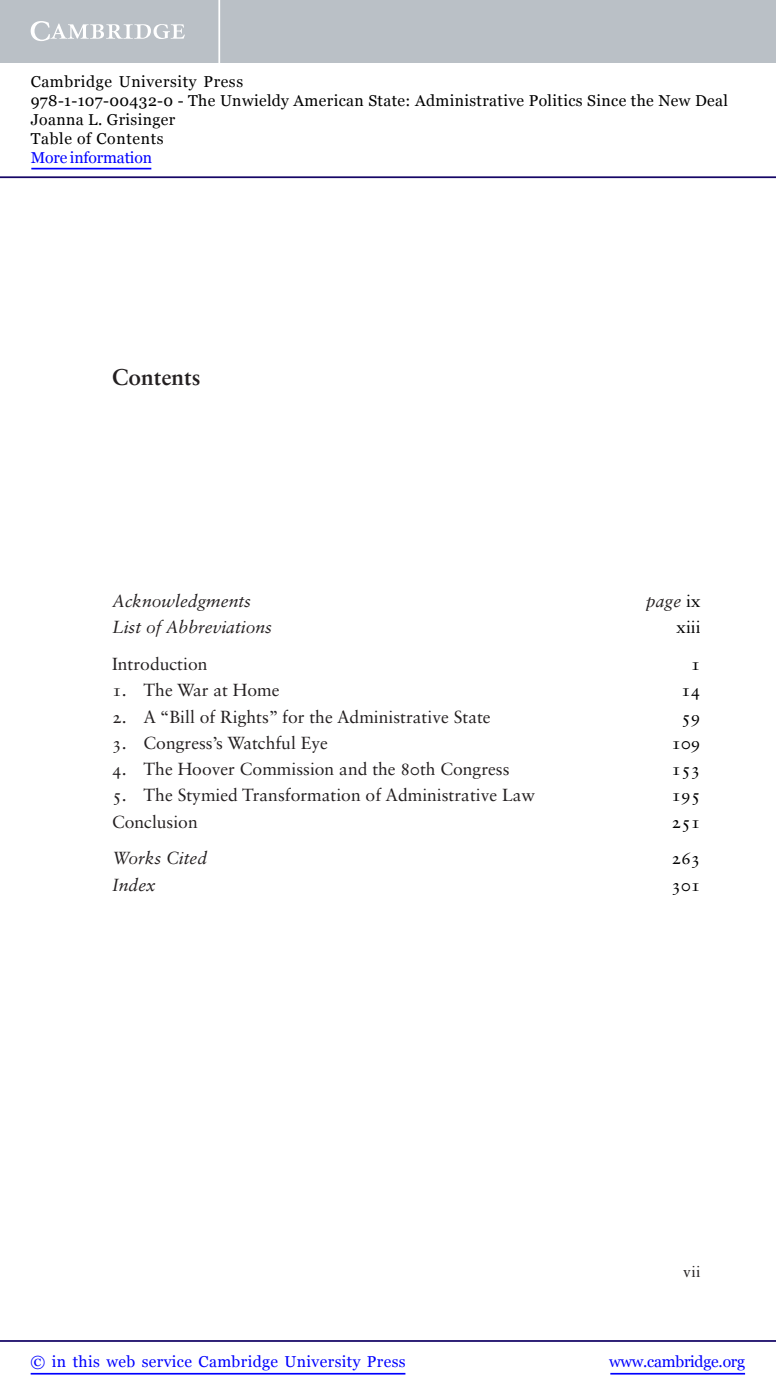
<style>
.page{position:relative;width:776px;height:1400px;background:#fff}
.page>*{position:absolute;margin:0;border:0;box-sizing:border-box;transform-origin:0 0}
.t1{font:700 22.75px "Sabon LT Std";color:#231f20}
.t2{font:17.5px "Sabon LT Std";color:#231f20}
.t3{font:italic 17.5px "Sabon LT Std";color:#231f20}
.t4{font:17.5px "Sabon LT Std";color:#000}
.t5{font:15.75px/18.9px "Georgia";letter-spacing:.025em;color:#000}
.t6{font:15.75px "Georgia";letter-spacing:.025em;color:#00f}
.t7{font:15.75px "Georgia";letter-spacing:-.015em;color:#00f}
.t8{font:15.75px "Georgia";letter-spacing:-.01em;color:#00f}
.t9{font:15.75px "Sabon LT Std";color:#231f20}
.s1{font-style:normal;color:#000}
</style>
<div class="page">
<div style="left:0;top:0;width:775px;height:63px;background:#bac0c6"></div>
<svg style="left:31px;top:21px;width:154px;height:20px"></svg>
<hr style="left:218px;top:0;width:2px;height:63px;background:#fff">
<hr style="left:0;top:176px;width:775px;height:2px;background:#150666">
<hr style="left:610px;top:1373px;width:134px;height:2px;background:#00f">
<hr style="left:0;top:1340px;width:775px;height:2px;background:#150666">
<hr style="left:31px;top:1373px;width:374px;height:2px;background:#00f">
<hr style="left:31px;top:168px;width:120px;height:1px;background:#00f">
<p class="t5" style="left:31px;top:72px;width:698px">Cambridge University Press<br>978-1-107-00432-0 - The Unwieldy American State: Administrative Politics Since the New Deal Joanna L. Grisinger<br>Table of Contents</p>
<p class="t8" style="left:31px;top:148px;width:123px">More information</p>
<p class="t1" style="left:112px;top:363px;width:90px">Contents</p>
<p class="t3" style="left:112px;top:591px;width:140px">Acknowledgments</p>
<p class="t3" style="left:646px;top:591px;width:56px">page <span class="s1">ix</span></p>
<p class="t3" style="left:112px;top:617px;width:161px">List of Abbreviations</p>
<p class="t4" style="left:676px;top:617px;width:26px">xiii</p>
<p class="t2" style="left:112px;top:654px;width:97px">Introduction</p>
<p class="t4" style="left:690px;top:654px;width:11px">1</p>
<p class="t2" style="left:112px;top:680px;width:169px">1. The War at Home</p>
<p class="t4" style="left:681px;top:680px;width:21px">14</p>
<p class="t2" style="left:112px;top:706px;width:380px">2. A “Bill of Rights” for the Administrative State</p>
<p class="t4" style="left:681px;top:706px;width:21px">59</p>
<p class="t2" style="left:112px;top:732px;width:217px">3. Congress’s Watchful Eye</p>
<p class="t4" style="left:671px;top:732px;width:31px">109</p>
<p class="t2" style="left:112px;top:759px;width:399px">4. The Hoover Commission and the 80th Congress</p>
<p class="t4" style="left:671px;top:759px;width:31px">153</p>
<p class="t2" style="left:112px;top:785px;width:424px">5. The Stymied Transformation of Administrative Law</p>
<p class="t4" style="left:671px;top:785px;width:31px">195</p>
<p class="t2" style="left:112px;top:811px;width:87px">Conclusion</p>
<p class="t4" style="left:671px;top:811px;width:31px">251</p>
<p class="t3" style="left:112px;top:848px;width:96px">Works Cited</p>
<p class="t4" style="left:671px;top:848px;width:31px">263</p>
<p class="t3" style="left:112px;top:874px;width:45px">Index</p>
<p class="t4" style="left:671px;top:874px;width:31px">301</p>
<p class="t9" style="left:683px;top:1263px;width:19px">vii</p>
<p class="t6" style="left:31px;top:1352px;width:376px">© in this web service Cambridge University Press</p>
<p class="t7" style="left:608px;top:1352px;width:137px">www.cambridge.org</p>
</div>
